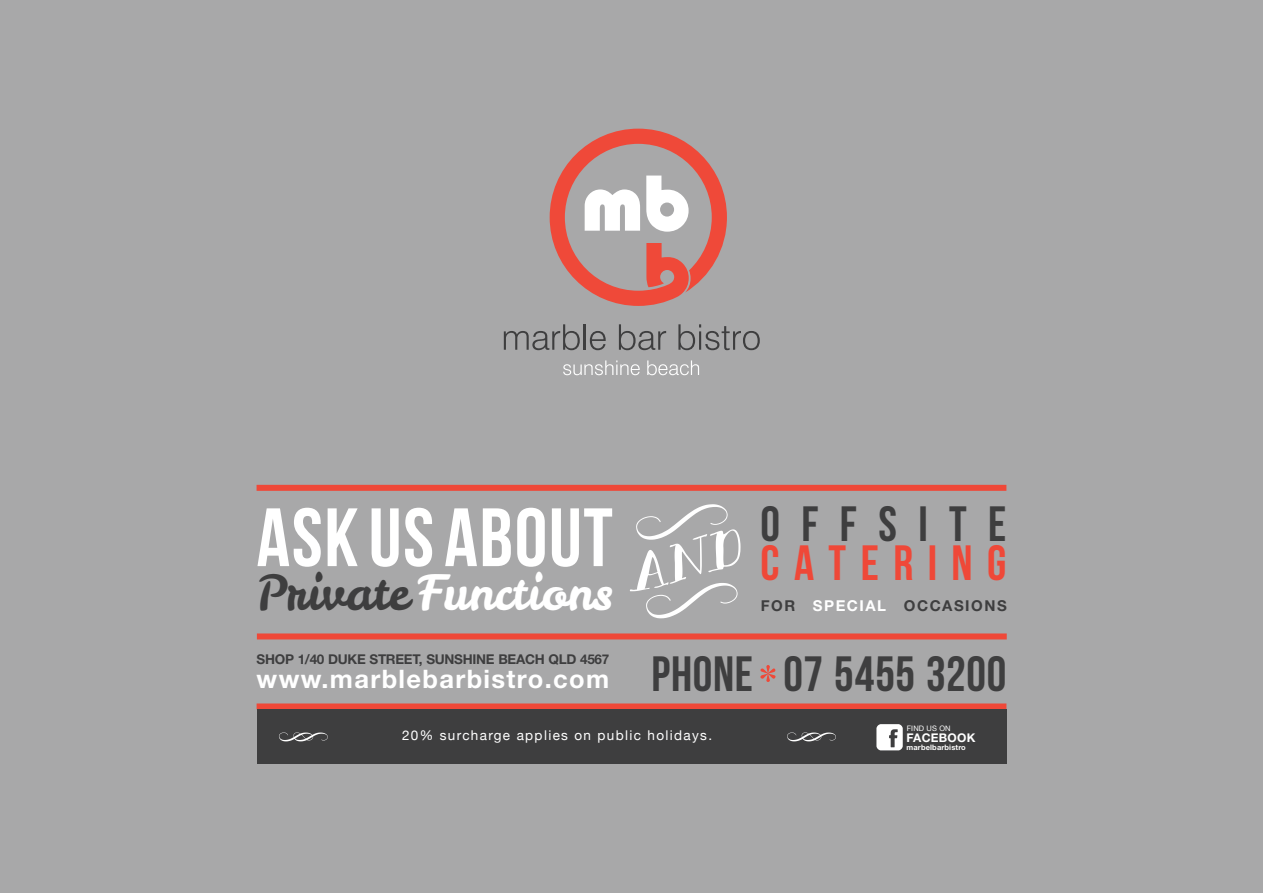
<style>
.page{position:relative;width:1263px;height:893px;background:#a8a8a9}
.page>*{position:absolute;margin:0;border:0;box-sizing:border-box;transform-origin:0 0}
.t1{font:700 82.5px "Bebas Neue";letter-spacing:.02em;color:#fff}
.t2{font:700 49.5px "Bebas Neue";letter-spacing:.29em;color:#ef4838}
.t3{font:700 49.5px "Bebas Neue";letter-spacing:.435em;color:#3e3e3f}
.t4{font:48px "Leckerli One";color:#fff}
.t5{font:700 25.5px "Helvetica Neue LT Std";letter-spacing:.055em;color:#fff}
.t6{font:700 15px "Helvetica Neue LT Std";letter-spacing:.1em;color:#3e3e3f}
.t7{font:700 13.5px "Helvetica Neue LT Std";letter-spacing:-.02em;color:#3e3e3f}
.t8{font:13.5px "Helvetica Neue";letter-spacing:.1em;color:#fff}
.t9{font:700 12px "Helvetica Neue LT Std";letter-spacing:.02em;color:#fff}
.t10{font:700 7.5px "Helvetica Neue LT Std";letter-spacing:.02em;color:#fff}
.t11{font:7.5px "Helvetica Neue";letter-spacing:.02em;color:#fff}
.s1{color:#3e3e3f}
.s2{color:#fff}
.s3{font-family:"Bebas Neue";font-size:49.5px;color:#3e3e3f}
</style>
<div class="page">
<div style="left:257px;top:485px;width:749px;height:6px;background:#ef4838"></div>
<div style="left:257px;top:633px;width:750px;height:6px;background:#ef4838"></div>
<svg style="left:563px;top:360px;width:77px;height:15px"></svg>
<svg style="left:647px;top:360px;width:52px;height:15px"></svg>
<svg style="left:504px;top:324px;width:76px;height:26px"></svg>
<hr style="left:584px;top:324px;width:2px;height:26px;background:#3e3e3f">
<svg style="left:590px;top:331px;width:16px;height:19px"></svg>
<svg style="left:619px;top:324px;width:47px;height:26px"></svg>
<svg style="left:678px;top:324px;width:82px;height:26px"></svg>
<svg style="left:550px;top:129px;width:177px;height:177px"></svg>
<svg style="left:630px;top:504px;width:110px;height:114px"></svg>
<div style="left:257px;top:703px;width:749px;height:6px;background:#ef4838"></div>
<div style="left:257px;top:709px;width:749px;height:55px;background:#3e3e3f"></div>
<svg style="left:279px;top:732px;width:49px;height:9px"></svg>
<svg style="left:787px;top:732px;width:49px;height:9px"></svg>
<svg style="left:760px;top:665px;width:15px;height:17px"></svg>
<svg style="left:876px;top:724px;width:27px;height:26px"></svg>
<h1 class="t1" style="left:257px;top:492px;width:358px">ASK US ABOUT</h1>
<h2 class="t3" style="left:760px;top:497px;width:248px">OFFSITE</h2>
<h2 class="t2" style="left:760px;top:536px;width:248px">CATERING</h2>
<h3 class="t4" style="left:257px;top:560px;width:358px"><span class="s1">Private</span> Functions</h3>
<p class="t6" style="left:761px;top:596px;width:247px">FOR <span class="s2">SPECIAL</span> OCCASIONS</p>
<p class="t7" style="left:257px;top:650px;width:354px">SHOP 1/40 DUKE STREET, SUNSHINE BEACH QLD 4567</p>
<h3 class="t5" style="left:257px;top:664px;width:751px">www.marblebarbistro.com <span class="s3">PHONE 07 5455 3200</span></h3>
<p class="t8" style="left:402px;top:726px;width:311px">20% surcharge applies on public holidays.</p>
<p class="t11" style="left:907px;top:722px;width:45px">FIND US ON</p>
<p class="t9" style="left:906px;top:730px;width:70px">FACEBOOK</p>
<p class="t10" style="left:906px;top:742px;width:61px">marbelbarbistro</p>
</div>
